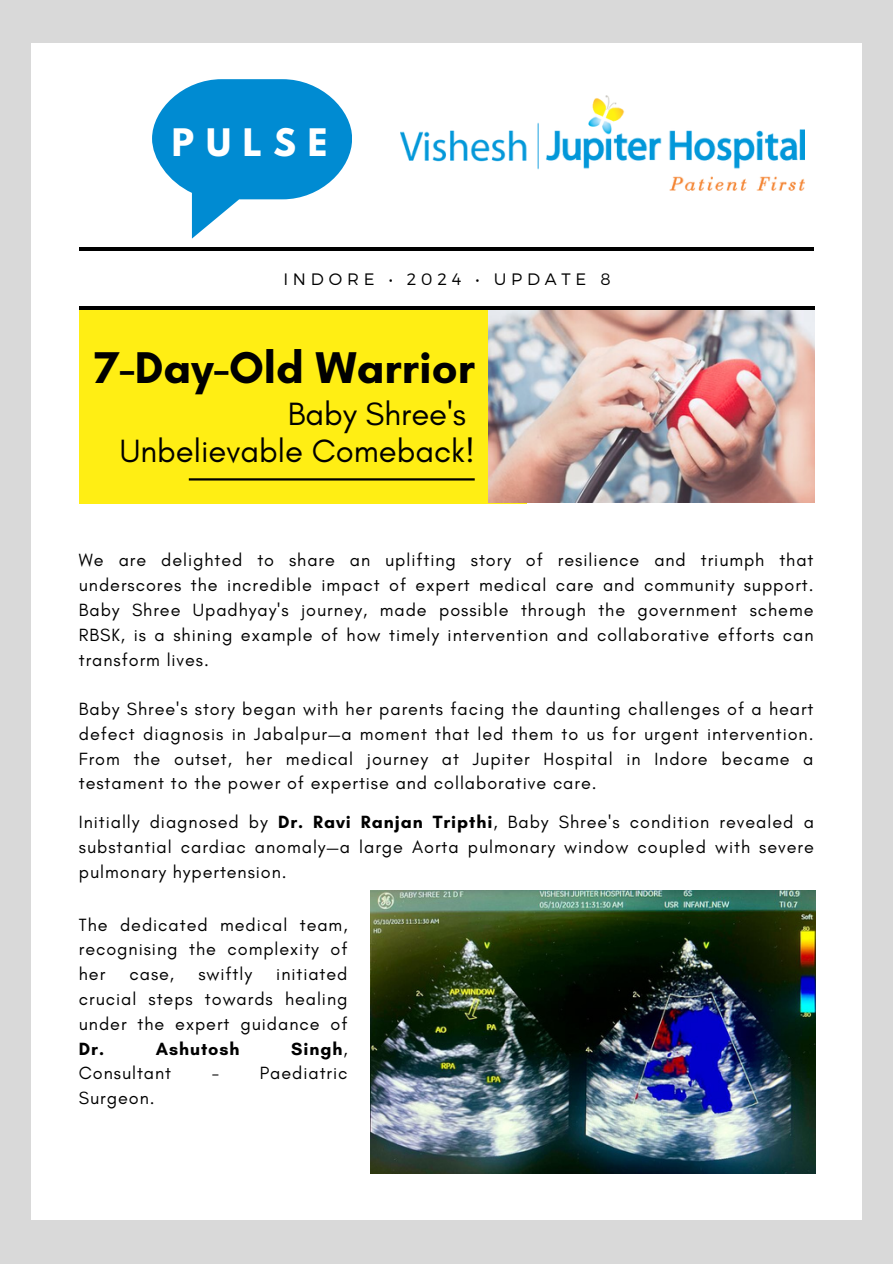
<style>
.page{position:relative;width:893px;height:1264px;background:#fff}
.page>*{position:absolute;margin:0;border:0;box-sizing:border-box;transform-origin:0 0}
.t1{font:700 45.3px "Glacial Indifference";color:#000}
.t2{font:700 33.6px "League Spartan";letter-spacing:.35em;color:#fff}
.t3{font:32.85px/37.2px "Glacial Indifference";color:#000;text-align:right}
.t4{font:18px/24.8px "Glacial Indifference";letter-spacing:.05em;color:#000;text-align:justify}
.t5{font:700 18px "Glacial Indifference";letter-spacing:.05em;color:#000}
.t6{font:300 16.5px "Montserrat";letter-spacing:.29em;color:#000}
.s1{font-weight:700}
.s2{font-weight:400}
</style>
<div class="page">
<div style="left:0;top:0;width:892px;height:1263px;background:#d9d9d9"></div>
<div style="left:32px;top:43px;width:829px;height:1176px;background:#fff"></div>
<svg style="left:152px;top:79px;width:200px;height:120px;background:#279dd9"></svg>
<img style="left:400px;top:96px;width:404px;height:94px">
<div style="left:80px;top:308px;width:446px;height:196px;background:#ffee14"></div>
<img style="left:488px;top:309px;width:326px;height:193px">
<hr style="left:189px;top:478px;width:285px;height:2px;background:#000">
<img style="left:370px;top:890px;width:445px;height:283px">
<hr style="left:79px;top:248px;width:734px;height:3px;background:#000">
<hr style="left:79px;top:306px;width:735px;height:3px;background:#000">
<h1 class="t2" style="left:172px;top:125px;width:157px">PULSE</h1>
<h4 class="t6" style="left:283px;top:268px;width:329px">INDORE • 2024 • UPDATE 8</h4>
<p class="t1" style="left:94px;top:340px;width:382px">7-Day-Old Warrior</p>
<p class="t3" style="left:120px;top:395px;width:356px">Baby Shree's<br>Unbelievable Comeback!</p>
<p class="t4" style="left:79px;top:548px;width:736px">We are delighted to share an uplifting story of resilience and triumph that underscores the incredible impact of expert medical care and community support.<br>Baby Shree Upadhyay's journey, made possible through the government scheme RBSK, is a shining example of how timely intervention and collaborative efforts can transform lives.</p>
<p class="t4" style="left:79px;top:696px;width:736px">Baby Shree's story began with her parents facing the daunting challenges of a heart defect diagnosis in Jabalpur—a moment that led them to us for urgent intervention.<br>From the outset, her medical journey at Jupiter Hospital in Indore became a testament to the power of expertise and collaborative care.</p>
<h3 class="t4" style="left:79px;top:809px;width:736px">Initially diagnosed by <span class="s1">Dr. Ravi Ranjan Tripthi</span>, Baby Shree's condition revealed a substantial cardiac anomaly—a large Aorta pulmonary window coupled with severe pulmonary hypertension.</h3>
<p class="t4" style="left:79px;top:912px;width:270px">The dedicated medical team, recognising the complexity of her</p>
<p class="t4" style="left:79px;top:961px;width:270px;text-indent:197px">initiated crucial steps towards healing under the expert guidance of <span class="s1">Dr.</span></p>
<p class="t4" style="left:129px;top:961px;width:46px">case,</p>
<p class="t4" style="left:198px;top:961px;width:55px">swiftly</p>
<p class="t5" style="left:156px;top:1037px;width:85px">Ashutosh</p>
<p class="t5" style="left:291px;top:1037px;width:58px">Singh<span class="s2">,</span></p>
<p class="t4" style="left:79px;top:1060px;width:94px">Consultant</p>
<p class="t4" style="left:212px;top:1060px;width:137px">- Paediatric</p>
<p class="t4" style="left:79px;top:1085px;width:77px">Surgeon.</p>
</div>
